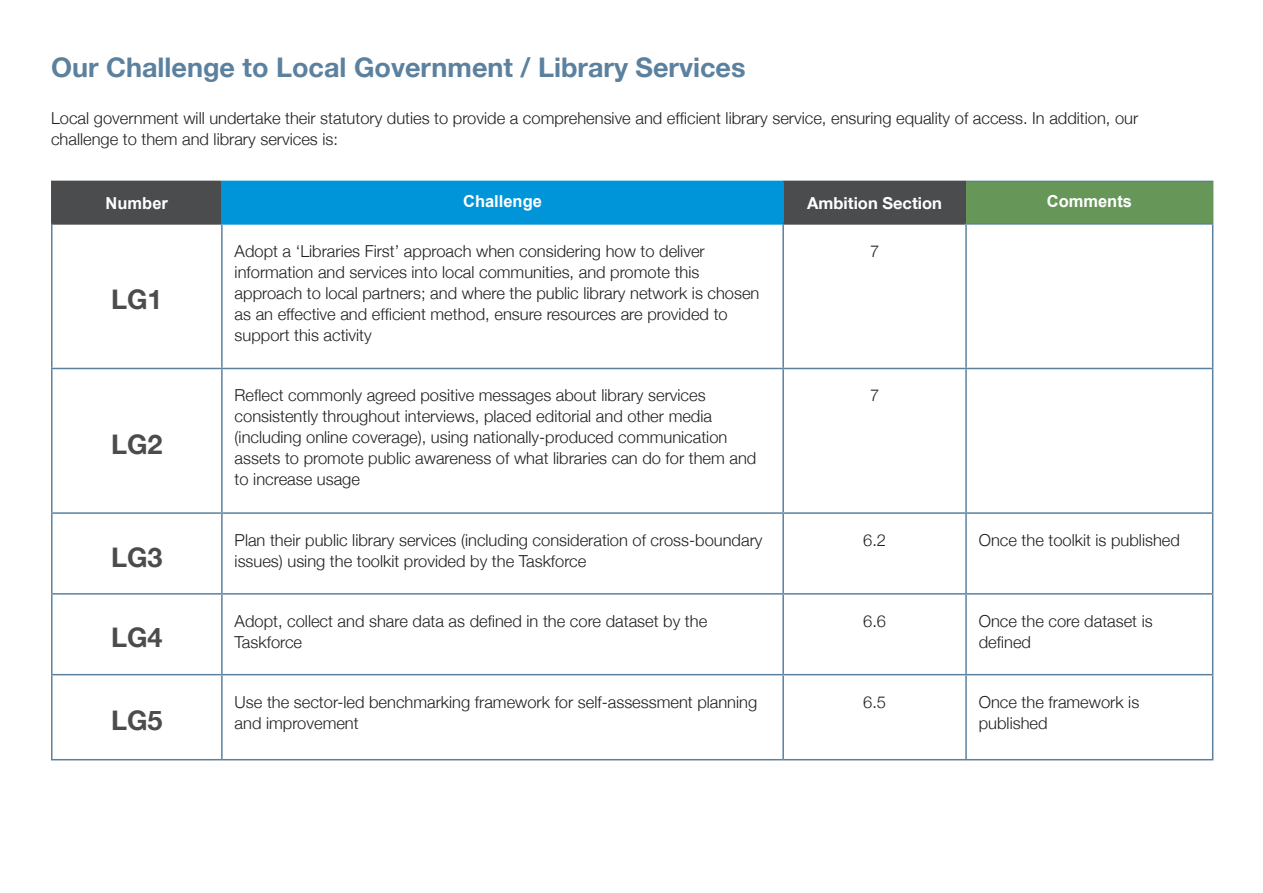
<style>
.page{position:relative;width:1263px;height:893px;background:#fff}
.page>*{position:absolute;margin:0;border:0;box-sizing:border-box;transform-origin:0 0}
.Heading_1_0{font:700 27px "Helvetica Neue";color:#5b819f}
.Heading_1_0-2{font:700 27px "Helvetica Neue";color:#4b4c4d}
.Body{font:300 16.5px/21px "Helvetica Neue";color:#231f20}
.t1{font:700 16.5px "Arial";color:#fff}
.t2{font:700 16.5px "Helvetica Neue";color:#fff}
.Heading_1_0-3{font:300 16.5px "Helvetica Neue";color:#231f20}
</style>
<div class="page">
<div style="left:53px;top:182px;width:913px;height:41px;background:#4b4c4d"></div>
<div style="left:222px;top:181px;width:561px;height:43px;background:#0095d9"></div>
<div style="left:966px;top:181px;width:247px;height:43px;background:#669758"></div>
<hr style="left:966px;top:181px;width:247px;height:1px;background:#5b819f">
<hr style="left:51px;top:225px;width:2px;height:143px;background:#5b819f">
<hr style="left:221px;top:225px;width:2px;height:143px;background:#5b819f">
<hr style="left:782px;top:225px;width:2px;height:143px;background:#5b819f">
<hr style="left:965px;top:223px;width:248px;height:2px;background:#5b819f">
<hr style="left:965px;top:225px;width:2px;height:143px;background:#5b819f">
<hr style="left:1212px;top:225px;width:1px;height:143px;background:#5b819f">
<hr style="left:51px;top:368px;width:171px;height:1px;background:#5b819f">
<hr style="left:51px;top:369px;width:2px;height:143px;background:#5b819f">
<hr style="left:222px;top:368px;width:561px;height:1px;background:#5b819f">
<hr style="left:221px;top:369px;width:2px;height:143px;background:#5b819f">
<hr style="left:783px;top:368px;width:183px;height:1px;background:#5b819f">
<hr style="left:782px;top:369px;width:2px;height:143px;background:#5b819f">
<hr style="left:966px;top:368px;width:247px;height:1px;background:#5b819f">
<hr style="left:965px;top:369px;width:2px;height:143px;background:#5b819f">
<hr style="left:1212px;top:369px;width:1px;height:143px;background:#5b819f">
<hr style="left:51px;top:512px;width:171px;height:2px;background:#5b819f">
<hr style="left:51px;top:514px;width:2px;height:79px;background:#5b819f">
<hr style="left:222px;top:512px;width:561px;height:2px;background:#5b819f">
<hr style="left:221px;top:514px;width:2px;height:79px;background:#5b819f">
<hr style="left:783px;top:512px;width:183px;height:2px;background:#5b819f">
<hr style="left:782px;top:514px;width:2px;height:79px;background:#5b819f">
<hr style="left:966px;top:512px;width:247px;height:2px;background:#5b819f">
<hr style="left:965px;top:514px;width:2px;height:79px;background:#5b819f">
<hr style="left:1212px;top:514px;width:1px;height:79px;background:#5b819f">
<hr style="left:51px;top:593px;width:171px;height:2px;background:#5b819f">
<hr style="left:51px;top:595px;width:2px;height:79px;background:#5b819f">
<hr style="left:222px;top:593px;width:561px;height:2px;background:#5b819f">
<hr style="left:221px;top:595px;width:2px;height:79px;background:#5b819f">
<hr style="left:783px;top:593px;width:183px;height:2px;background:#5b819f">
<hr style="left:782px;top:595px;width:2px;height:79px;background:#5b819f">
<hr style="left:966px;top:593px;width:247px;height:2px;background:#5b819f">
<hr style="left:965px;top:595px;width:2px;height:79px;background:#5b819f">
<hr style="left:1212px;top:595px;width:1px;height:79px;background:#5b819f">
<hr style="left:51px;top:674px;width:171px;height:1px;background:#5b819f">
<hr style="left:51px;top:675px;width:2px;height:84px;background:#5b819f">
<hr style="left:222px;top:674px;width:561px;height:1px;background:#5b819f">
<hr style="left:221px;top:675px;width:2px;height:84px;background:#5b819f">
<hr style="left:783px;top:674px;width:183px;height:1px;background:#5b819f">
<hr style="left:782px;top:675px;width:2px;height:84px;background:#5b819f">
<hr style="left:966px;top:674px;width:247px;height:1px;background:#5b819f">
<hr style="left:965px;top:675px;width:2px;height:84px;background:#5b819f">
<hr style="left:1212px;top:675px;width:1px;height:84px;background:#5b819f">
<hr style="left:51px;top:759px;width:171px;height:1px;background:#5b819f">
<hr style="left:222px;top:759px;width:561px;height:1px;background:#5b819f">
<hr style="left:783px;top:759px;width:183px;height:1px;background:#5b819f">
<hr style="left:966px;top:759px;width:247px;height:1px;background:#5b819f">
<hr style="left:221px;top:181px;width:562px;height:1px;background:#0095d9">
<hr style="left:221px;top:182px;width:2px;height:41px;background:#0095d9">
<hr style="left:221px;top:223px;width:562px;height:2px;background:#0095d9">
<hr style="left:783px;top:181px;width:183px;height:1px;background:#4b4c4d">
<hr style="left:783px;top:223px;width:182px;height:2px;background:#4b4c4d">
<hr style="left:51px;top:181px;width:170px;height:1px;background:#4b4c4d">
<hr style="left:51px;top:182px;width:2px;height:41px;background:#4b4c4d">
<hr style="left:51px;top:223px;width:170px;height:2px;background:#4b4c4d">
<p class="Heading_1_0" style="left:51px;top:47px;width:696px">Our Challenge to Local Government / Library Services</p>
<p class="Body" style="left:51px;top:107px;width:1089px">Local government will undertake their statutory duties to provide a comprehensive and efficient library service, ensuring equality of access. In addition, our challenge to them and library services is:</p>
<p class="t1" style="left:106px;top:192px;width:64px">Number</p>
<p class="t1" style="left:463px;top:190px;width:80px">Challenge</p>
<p class="t2" style="left:807px;top:190px;width:136px">Ambition Section</p>
<p class="t1" style="left:1047px;top:190px;width:87px">Comments</p>
<p class="Heading_1_0-2" style="left:111px;top:279px;width:53px">LG1</p>
<p class="Heading_1_0-2" style="left:111px;top:423px;width:53px">LG2</p>
<p class="Heading_1_0-2" style="left:111px;top:536px;width:53px">LG3</p>
<p class="Heading_1_0-2" style="left:111px;top:617px;width:53px">LG4</p>
<p class="Heading_1_0-2" style="left:111px;top:699px;width:53px">LG5</p>
<p class="Body" style="left:235px;top:240px;width:526px">Adopt a ‘Libraries First’ approach when considering how to deliver information and services into local communities, and promote this approach to local partners; and where the public library network is chosen as an effective and efficient method, ensure resources are provided to support this activity</p>
<p class="Heading_1_0-3" style="left:870px;top:238px;width:11px">7</p>
<p class="Body" style="left:235px;top:384px;width:523px">Reflect commonly agreed positive messages about library services consistently throughout interviews, placed editorial and other media (including online coverage), using nationally-produced communication assets to promote public awareness of what libraries can do for them and to increase usage</p>
<p class="Heading_1_0-3" style="left:870px;top:382px;width:11px">7</p>
<p class="Body" style="left:235px;top:529px;width:529px">Plan their public library services (including consideration of cross-boundary issues) using the toolkit provided by the Taskforce</p>
<p class="Heading_1_0-3" style="left:863px;top:527px;width:24px">6.2</p>
<p class="Body" style="left:979px;top:529px;width:203px">Once the toolkit is published</p>
<p class="Body" style="left:235px;top:609px;width:474px">Adopt, collect and share data as defined in the core dataset by the<br>Taskforce</p>
<p class="Heading_1_0-3" style="left:863px;top:608px;width:24px">6.6</p>
<p class="Body" style="left:979px;top:609px;width:175px">Once the core dataset is defined</p>
<p class="Body" style="left:235px;top:690px;width:524px">Use the sector-led benchmarking framework for self-assessment planning and improvement</p>
<p class="Heading_1_0-3" style="left:863px;top:688px;width:24px">6.5</p>
<p class="Body" style="left:979px;top:690px;width:162px">Once the framework is published</p>
</div>
